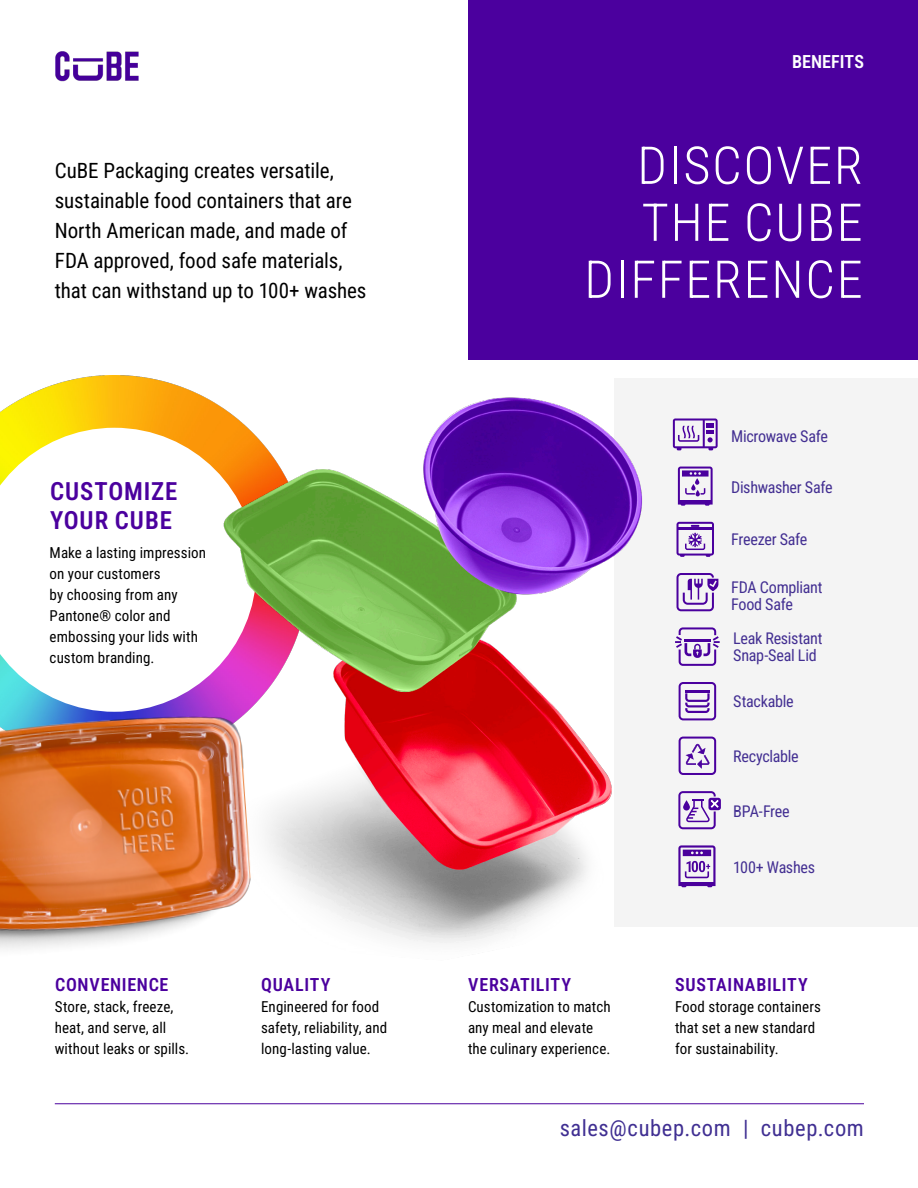
<style>
.page{position:relative;width:918px;height:1188px;background:#fff}
.page>*{position:absolute;margin:0;border:0;box-sizing:border-box;transform-origin:0 0}
.t1{font:52.2px/57px "Roboto Condensed";letter-spacing:.035em;color:#fff;text-align:right}
.t2{font:24.75px/28.3px "Roboto Condensed";letter-spacing:.035em;color:#4b009e}
.t3{font:22.5px "Roboto Condensed";letter-spacing:.025em;color:#402f92}
.t4{font:21px/30px "Roboto Condensed";letter-spacing:-.005em;color:#000}
.t5{font:18px "Roboto Condensed";letter-spacing:.035em;color:#4b009e}
.t6{font:18px "Roboto Condensed";letter-spacing:.005em;color:#fff}
.t7{font:16.05px "Roboto Condensed";letter-spacing:-.02em;color:#432f92}
.t8{font:15px/21px "Roboto Condensed";letter-spacing:.005em;color:#000}
</style>
<div class="page">
<img style="left:0;top:376px;width:170px;height:52px">
<svg style="left:0;top:428px;width:170px;height:58px"></svg>
<div style="left:614px;top:378px;width:304px;height:549px;background:#f4f4f4"></div>
<div style="left:468px;top:0;width:450px;height:359px;background:#4b009e"></div>
<hr style="left:55px;top:1103px;width:809px;height:1px;background:#4b009e">
<img style="left:170px;top:359px;width:526px;height:585px">
<img style="left:0;top:654px;width:329px;height:295px">
<img style="left:55px;top:51px;width:84px;height:31px">
<svg style="left:673px;top:418px;width:45px;height:32px"></svg>
<hr style="left:703px;top:420px;width:2px;height:27px;background:#4a009e">
<svg style="left:678px;top:467px;width:35px;height:39px"></svg>
<svg style="left:677px;top:522px;width:37px;height:35px"></svg>
<div style="left:677px;top:573px;width:37px;height:38px;border:2px solid #4a009e;border-radius:4px"></div>
<svg style="left:683px;top:579px;width:35px;height:26px"></svg>
<svg style="left:673px;top:626px;width:47px;height:41px"></svg>
<svg style="left:686px;top:744px;width:24px;height:25px"></svg>
<div style="left:679px;top:737px;width:37px;height:38px;border:2px solid #4a009e;border-radius:4px"></div>
<div style="left:708px;top:798px;width:13px;height:12px;background:#4a009e;border-radius:3px"></div>
<svg style="left:678px;top:791px;width:41px;height:38px"></svg>
<svg style="left:685px;top:693px;width:25px;height:20px"></svg>
<hr style="left:685px;top:690px;width:25px;height:2px;background:#4a009e">
<div style="left:679px;top:682px;width:37px;height:38px;border:2px solid #4a009e;border-radius:4px"></div>
<svg style="left:678px;top:845px;width:38px;height:42px"></svg>
<p class="t4" style="left:55px;top:155px;width:313px">CuBE Packaging creates versatile, sustainable food containers that are North American made, and made of FDA approved, food safe materials, that can withstand up to 100+ washes</p>
<p class="t2" style="left:50px;top:476px;width:129px">CUSTOMIZE<br>YOUR CUBE</p>
<p class="t8" style="left:50px;top:542px;width:158px">Make a lasting impression on your customers<br>by choosing from any<br>Pantone® color and embossing your lids with custom branding.</p>
<p class="t5" style="left:55px;top:972px;width:115px">CONVENIENCE</p>
<p class="t8" style="left:55px;top:996px;width:136px">Store, stack, freeze, heat, and serve, all without leaks or spills.</p>
<p class="t5" style="left:261px;top:972px;width:71px">QUALITY</p>
<p class="t8" style="left:261px;top:996px;width:128px">Engineered for food safety, reliability, and long-lasting value.</p>
<p class="t6" style="left:792px;top:48px;width:73px">BENEFITS</p>
<p class="t1" style="left:584px;top:135px;width:280px">DISCOVER<br>THE CUBE<br>DIFFERENCE</p>
<p class="t7" style="left:731px;top:425px;width:98px">Microwave Safe</p>
<p class="t7" style="left:731px;top:476px;width:103px">Dishwasher Safe</p>
<p class="t7" style="left:731px;top:528px;width:78px">Freezer Safe</p>
<p class="t7" style="left:731px;top:576px;width:93px">FDA Compliant</p>
<p class="t7" style="left:731px;top:593px;width:63px">Food Safe</p>
<p class="t7" style="left:733px;top:627px;width:91px">Leak Resistant</p>
<p class="t7" style="left:733px;top:645px;width:85px">Snap-Seal Lid</p>
<p class="t7" style="left:733px;top:690px;width:62px">Stackable</p>
<p class="t7" style="left:733px;top:745px;width:67px">Recyclable</p>
<p class="t7" style="left:733px;top:800px;width:58px">BPA-Free</p>
<p class="t5" style="left:468px;top:972px;width:104px">VERSATILITY</p>
<p class="t8" style="left:468px;top:996px;width:144px">Customization to match any meal and elevate the culinary experience.</p>
<p class="t7" style="left:733px;top:856px;width:83px">100+ Washes</p>
<p class="t5" style="left:675px;top:972px;width:134px">SUSTAINABILITY</p>
<p class="t8" style="left:675px;top:996px;width:148px">Food storage containers that set a new standard for sustainability.</p>
<p class="t3" style="left:560px;top:1113px;width:306px">sales@cubep.com | cubep.com</p>
</div>
